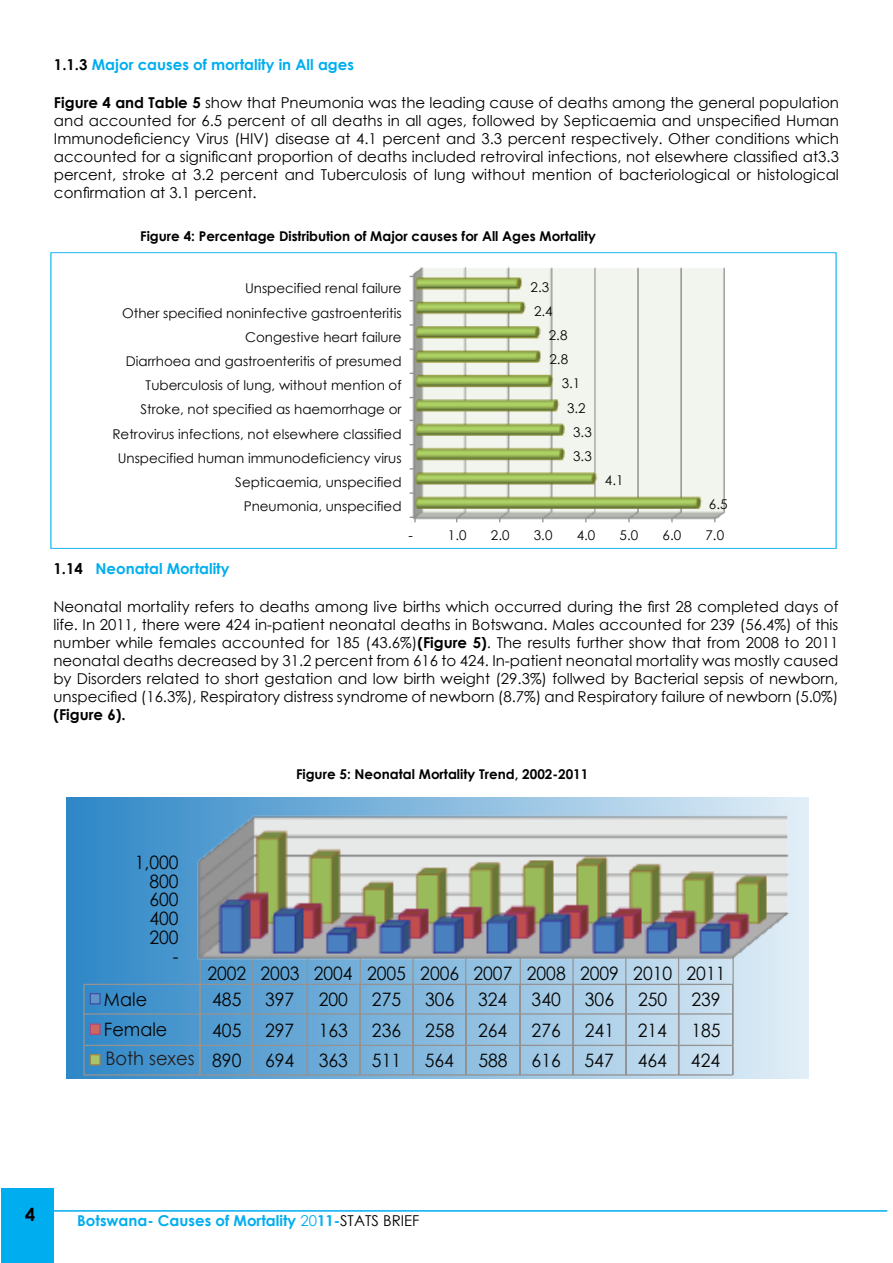
<style>
.page{position:relative;width:893px;height:1263px;background:#fff}
.page>*{position:absolute;margin:0;border:0;box-sizing:border-box;transform-origin:0 0}
.t1{font:18.75px "Century Gothic";color:#231f20;scale:.95 1}
.t2{font:18.45px "Century Gothic";color:#050504;scale:.95 1}
.t3{font:700 18px "Century Gothic";color:#000}
.t4{font:15px/18px "Century Gothic";color:#000;text-align:justify}
.t5{font:700 15px "Century Gothic";color:#00aeef}
.t6{font:700 15px "Century Gothic";color:#000}
.t7{font:13.5px/24.2px "Century Gothic";color:#050504;text-align:right}
.t8{font:700 13.5px "Century Gothic";color:#000}
.s1{color:#000}
.s2{font-weight:700}
.s3{font-weight:400}
.s4{font-weight:400;color:#000}
</style>
<div class="page">
<div style="left:1px;top:1188px;width:53px;height:75px;background:#00aeef"></div>
<hr style="left:53px;top:1210px;width:834px;height:1px;background:#00aeef">
<img style="left:411px;top:267px;width:314px;height:253px">
<svg style="left:410px;top:517px;width:6px;height:5px"></svg>
<div style="left:66px;top:798px;width:743px;height:281px;background:linear-gradient(to right,#2e86c5,#e2edf5)"></div>
<img style="left:197px;top:812px;width:596px;height:148px">
<hr style="left:199px;top:957px;width:2px;height:27px;background:#949393">
<svg style="left:252px;top:957px;width:1px;height:27px"></svg>
<svg style="left:307px;top:957px;width:1px;height:27px"></svg>
<svg style="left:360px;top:957px;width:1px;height:27px"></svg>
<hr style="left:412px;top:957px;width:2px;height:27px;background:#949393">
<svg style="left:465px;top:957px;width:1px;height:27px"></svg>
<svg style="left:520px;top:957px;width:1px;height:27px"></svg>
<hr style="left:572px;top:957px;width:2px;height:27px;background:#949393">
<svg style="left:625px;top:957px;width:1px;height:27px"></svg>
<svg style="left:678px;top:957px;width:1px;height:27px"></svg>
<hr style="left:732px;top:957px;width:2px;height:27px;background:#949393">
<hr style="left:84px;top:984px;width:649px;height:1px;background:#949393">
<hr style="left:83px;top:984px;width:2px;height:30px;background:#949393">
<hr style="left:199px;top:984px;width:2px;height:30px;background:#949393">
<hr style="left:252px;top:984px;width:1px;height:30px;background:#949393">
<hr style="left:307px;top:984px;width:1px;height:30px;background:#949393">
<hr style="left:360px;top:984px;width:1px;height:30px;background:#949393">
<hr style="left:412px;top:984px;width:2px;height:30px;background:#949393">
<hr style="left:465px;top:984px;width:1px;height:30px;background:#949393">
<hr style="left:520px;top:984px;width:1px;height:30px;background:#949393">
<hr style="left:572px;top:984px;width:2px;height:30px;background:#949393">
<hr style="left:625px;top:984px;width:1px;height:30px;background:#949393">
<hr style="left:678px;top:984px;width:1px;height:30px;background:#949393">
<hr style="left:732px;top:984px;width:1px;height:30px;background:#949393">
<div style="left:90px;top:993px;width:11px;height:11px;background:#6095ca;border:1px solid #464da1"></div>
<hr style="left:84px;top:1013px;width:649px;height:1px;background:#949393">
<hr style="left:83px;top:1014px;width:2px;height:31px;background:#949393">
<hr style="left:199px;top:1014px;width:2px;height:31px;background:#949393">
<hr style="left:252px;top:1014px;width:1px;height:31px;background:#949393">
<hr style="left:307px;top:1014px;width:1px;height:31px;background:#949393">
<hr style="left:360px;top:1014px;width:1px;height:31px;background:#949393">
<hr style="left:412px;top:1014px;width:2px;height:31px;background:#949393">
<hr style="left:465px;top:1014px;width:1px;height:31px;background:#949393">
<hr style="left:520px;top:1014px;width:1px;height:31px;background:#949393">
<hr style="left:572px;top:1014px;width:2px;height:31px;background:#949393">
<hr style="left:625px;top:1014px;width:1px;height:31px;background:#949393">
<hr style="left:678px;top:1014px;width:1px;height:31px;background:#949393">
<hr style="left:732px;top:1014px;width:1px;height:31px;background:#949393">
<div style="left:90px;top:1023px;width:11px;height:12px;background:#ce6760;border:1px solid #ad4a7b"></div>
<hr style="left:84px;top:1045px;width:649px;height:1px;background:#949393">
<hr style="left:83px;top:1045px;width:2px;height:30px;background:#949393">
<hr style="left:84px;top:1074px;width:649px;height:1px;background:#949393">
<hr style="left:199px;top:1045px;width:2px;height:30px;background:#949393">
<hr style="left:252px;top:1045px;width:1px;height:30px;background:#949393">
<hr style="left:307px;top:1045px;width:1px;height:30px;background:#949393">
<hr style="left:360px;top:1045px;width:1px;height:30px;background:#949393">
<hr style="left:412px;top:1045px;width:2px;height:30px;background:#949393">
<hr style="left:465px;top:1045px;width:1px;height:30px;background:#949393">
<hr style="left:520px;top:1045px;width:1px;height:30px;background:#949393">
<hr style="left:572px;top:1045px;width:2px;height:30px;background:#949393">
<hr style="left:625px;top:1045px;width:1px;height:30px;background:#949393">
<hr style="left:678px;top:1045px;width:1px;height:30px;background:#949393">
<hr style="left:732px;top:1045px;width:1px;height:30px;background:#949393">
<div style="left:90px;top:1054px;width:11px;height:11px;background:#aac46c;border:1px solid #a2834a"></div>
<p class="t5" style="left:54px;top:53px;width:301px"><span class="s1">1.1.3</span> Major causes of mortality in All ages</p>
<p class="t4" style="left:54px;top:93px;width:786px"><span class="s2">Figure 4 and Table 5</span> show that Pneumonia was the leading cause of deaths among the general population and accounted for 6.5 percent of all deaths in all ages, followed by Septicaemia and unspecified Human Immunodeficiency Virus (HIV) disease at 4.1 percent and 3.3 percent respectively. Other conditions which accounted for a significant proportion of deaths included retroviral infections, not elsewhere classified at3.3 percent, stroke at 3.2 percent and Tuberculosis of lung without mention of bacteriological or histological confirmation at 3.1 percent.</p>
<p class="t8" style="left:140px;top:226px;width:457px">Figure 4: Percentage Distribution of Major causes for All Ages Mortality</p>
<p class="t7" style="left:112px;top:276px;width:291px">Unspecified renal failure<br>Other specified noninfective gastroenteritis Congestive heart failure<br>Diarrhoea and gastroenteritis of presumed Tuberculosis of lung, without mention of Stroke, not specified as haemorrhage or Retrovirus infections, not elsewhere classified Unspecified human immunodeficiency virus Septicaemia, unspecified<br>Pneumonia, unspecified</p>
<p class="t7" style="left:531px;top:274px;width:20px">2.3</p>
<p class="t7" style="left:534px;top:299px;width:20px">2.4</p>
<p class="t7" style="left:549px;top:323px;width:20px">2.8</p>
<p class="t7" style="left:549px;top:347px;width:20px">2.8</p>
<p class="t7" style="left:562px;top:371px;width:20px">3.1</p>
<p class="t7" style="left:567px;top:395px;width:20px">3.2</p>
<p class="t7" style="left:573px;top:419px;width:20px">3.3</p>
<p class="t7" style="left:573px;top:444px;width:20px">3.3</p>
<p class="t7" style="left:605px;top:468px;width:20px">4.1</p>
<p class="t7" style="left:709px;top:492px;width:20px">6.5</p>
<p class="t7" style="left:408px;top:523px;width:6px">-</p>
<p class="t7" style="left:448px;top:523px;width:20px">1.0</p>
<p class="t7" style="left:491px;top:523px;width:20px">2.0</p>
<p class="t7" style="left:534px;top:523px;width:20px">3.0</p>
<p class="t7" style="left:577px;top:523px;width:20px">4.0</p>
<p class="t7" style="left:620px;top:523px;width:20px">5.0</p>
<p class="t7" style="left:663px;top:523px;width:20px">6.0</p>
<p class="t7" style="left:705px;top:523px;width:20px">7.0</p>
<p class="t5" style="left:53px;top:557px;width:178px"><span class="s1">1.14</span> Neonatal Mortality</p>
<p class="t4" style="left:53px;top:597px;width:786px">Neonatal mortality refers to deaths among live births which occurred during the first 28 completed days of life. In 2011, there were 424 in-patient neonatal deaths in Botswana. Males accounted for 239 (56.4%) of this number while females accounted for 185 (43.6%)<span class="s2">(Figure 5)</span>. The results further show that from 2008 to 2011 neonatal deaths decreased by 31.2 percent from 616 to 424. In-patient neonatal mortality was mostly caused by Disorders related to short gestation and low birth weight (29.3%) follwed by Bacterial sepsis of newborn, unspecified (16.3%), Respiratory distress syndrome of newborn (8.7%) and Respiratory failure of newborn (5.0%)</p>
<p class="t6" style="left:53px;top:703px;width:74px">(Figure 6).</p>
<p class="t2" style="left:135px;top:849px;width:48px">1,000</p>
<p class="t2" style="left:149px;top:868px;width:32px">800</p>
<p class="t2" style="left:149px;top:887px;width:32px">600</p>
<p class="t2" style="left:149px;top:906px;width:32px">400</p>
<p class="t2" style="left:149px;top:925px;width:32px">200</p>
<p class="t2" style="left:173px;top:943px;width:8px">-</p>
<p class="t8" style="left:296px;top:764px;width:294px">Figure 5: Neonatal Mortality Trend, 2002-2011</p>
<p class="t2" style="left:207px;top:960px;width:547px">2002 2003 2004 2005 2006 2007 2008 2009 2010 2011</p>
<p class="t2" style="left:104px;top:986px;width:47px">Male</p>
<p class="t2" style="left:212px;top:987px;width:32px">485</p>
<p class="t2" style="left:265px;top:987px;width:32px">397</p>
<p class="t2" style="left:319px;top:987px;width:32px">200</p>
<p class="t2" style="left:372px;top:987px;width:32px">275</p>
<p class="t2" style="left:425px;top:987px;width:32px">306</p>
<p class="t2" style="left:478px;top:987px;width:32px">324</p>
<p class="t2" style="left:532px;top:987px;width:32px">340</p>
<p class="t2" style="left:585px;top:987px;width:32px">306</p>
<p class="t2" style="left:638px;top:987px;width:32px">250</p>
<p class="t2" style="left:691px;top:987px;width:32px">239</p>
<p class="t2" style="left:104px;top:1017px;width:68px">Female</p>
<p class="t2" style="left:212px;top:1017px;width:32px">405</p>
<p class="t2" style="left:265px;top:1017px;width:32px">297</p>
<p class="t2" style="left:319px;top:1017px;width:32px">163</p>
<p class="t2" style="left:372px;top:1017px;width:32px">236</p>
<p class="t2" style="left:425px;top:1017px;width:32px">258</p>
<p class="t2" style="left:478px;top:1017px;width:32px">264</p>
<p class="t2" style="left:532px;top:1017px;width:32px">276</p>
<p class="t2" style="left:585px;top:1017px;width:32px">241</p>
<p class="t2" style="left:638px;top:1017px;width:32px">214</p>
<p class="t2" style="left:691px;top:1017px;width:32px">185</p>
<p class="t1" style="left:105px;top:1045px;width:145px">Both sexes <sub>890</sub></p>
<p class="t2" style="left:265px;top:1048px;width:32px">694</p>
<p class="t2" style="left:319px;top:1048px;width:32px">363</p>
<p class="t2" style="left:372px;top:1048px;width:32px">511</p>
<p class="t2" style="left:425px;top:1048px;width:32px">564</p>
<p class="t2" style="left:478px;top:1048px;width:32px">588</p>
<p class="t2" style="left:532px;top:1048px;width:32px">616</p>
<p class="t2" style="left:584px;top:1048px;width:32px">547</p>
<p class="t2" style="left:638px;top:1048px;width:32px">464</p>
<p class="t2" style="left:691px;top:1048px;width:32px">424</p>
<p class="t3" style="left:25px;top:1200px;width:12px">4</p>
<p class="t5" style="left:77px;top:1209px;width:344px">Botswana- Causes of Mortality <span class="s3">20</span>11-<span class="s4">STATS BRIEF</span></p>
</div>
